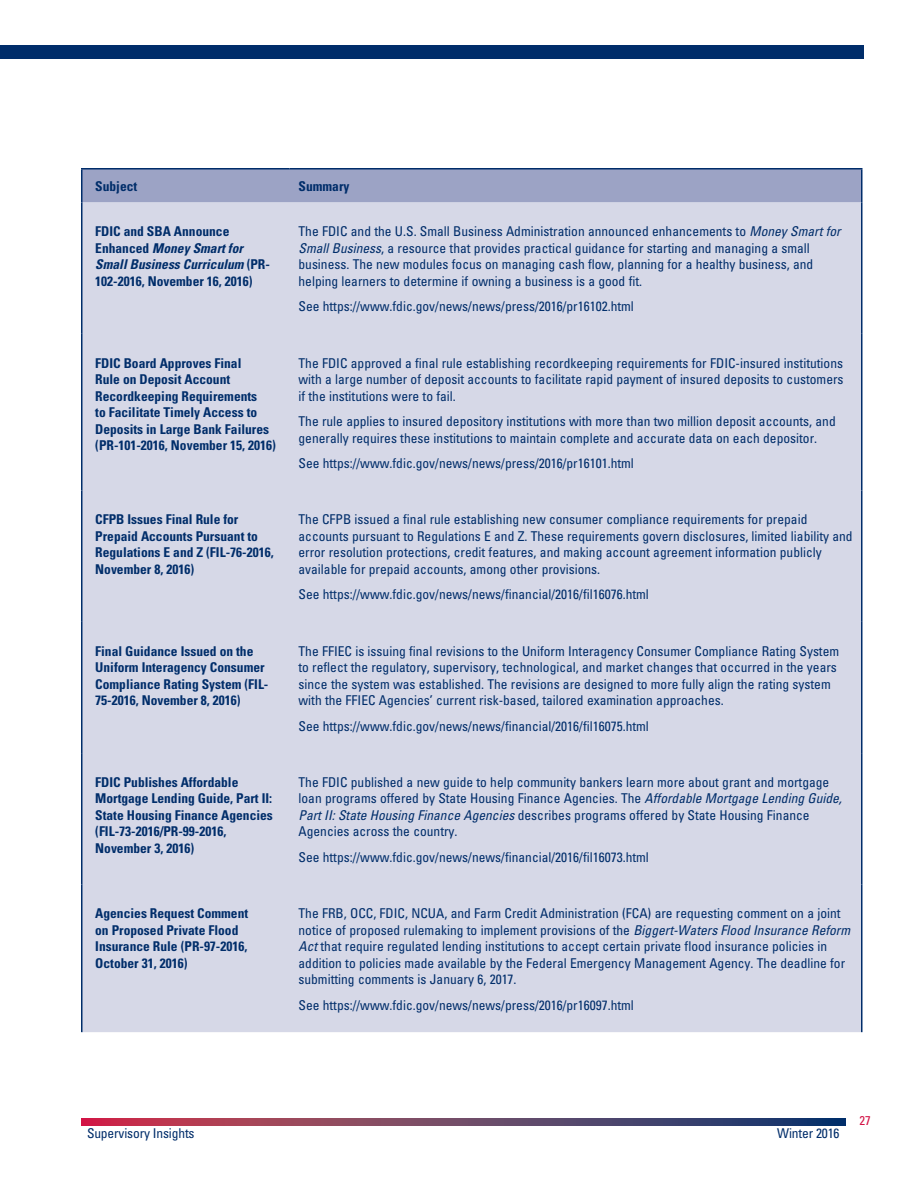
<style>
.page{position:relative;width:918px;height:1188px;background:#fff}
.page>*{position:absolute;margin:0;border:0;box-sizing:border-box;transform-origin:0 0}
.TableText_NoRule{font:condensed 13.5px/16.5px "Univers LT Std";color:#002d6a}
.RoundupTableBold{font:700 condensed 13.5px/16.5px "Univers LT Std";color:#002d6a}
.TableText_NoRule-2{font:700 condensed 13.5px "Univers LT Std";color:#002d6a}
.t1{font:condensed 12.75px "Univers LT Std";color:#d31245}
.s1{font-style:italic}
</style>
<div class="page">
<svg style="left:81px;top:1119px;width:765px;height:6px;background:#704062"></svg>
<div style="left:0;top:45px;width:864px;height:13px;background:#002d6a"></div>
<div style="left:82px;top:170px;width:779px;height:33px;background:#9ca3c5"></div>
<div style="left:82px;top:203px;width:779px;height:829px;background:#d6d8e7"></div>
<hr style="left:81px;top:203px;width:1px;height:131px;background:#002d6a">
<hr style="left:861px;top:203px;width:1px;height:131px;background:#002d6a">
<hr style="left:81px;top:334px;width:1px;height:157px;background:#002d6a">
<hr style="left:861px;top:334px;width:1px;height:157px;background:#002d6a">
<hr style="left:81px;top:491px;width:1px;height:131px;background:#002d6a">
<hr style="left:861px;top:491px;width:1px;height:131px;background:#002d6a">
<hr style="left:81px;top:622px;width:1px;height:131px;background:#002d6a">
<hr style="left:861px;top:622px;width:1px;height:131px;background:#002d6a">
<hr style="left:81px;top:753px;width:1px;height:131px;background:#002d6a">
<hr style="left:861px;top:753px;width:1px;height:131px;background:#002d6a">
<hr style="left:81px;top:884px;width:1px;height:148px;background:#002d6a">
<hr style="left:861px;top:884px;width:1px;height:148px;background:#002d6a">
<hr style="left:81px;top:168px;width:209px;height:2px;background:#002d6a">
<hr style="left:81px;top:169px;width:1px;height:34px;background:#002d6a">
<hr style="left:290px;top:168px;width:572px;height:2px;background:#002d6a">
<hr style="left:861px;top:169px;width:1px;height:34px;background:#002d6a">
<p class="RoundupTableBold" style="left:95px;top:177px;width:44px">Subject</p>
<p class="TableText_NoRule-2" style="left:299px;top:177px;width:52px">Summary</p>
<p class="RoundupTableBold" style="left:95px;top:223px;width:176px">FDIC and SBA Announce<br>Enhanced <span class="s1">Money Smart for<br>Small Business Curriculum</span> (PR-<br>102-2016, November 16, 2016)</p>
<p class="TableText_NoRule" style="left:299px;top:223px;width:544px">The FDIC and the U.S. Small Business Administration announced enhancements to <span class="s1">Money Smart for Small Business</span>, a resource that provides practical guidance for starting and managing a small business. The new modules focus on managing cash flow, planning for a healthy business, and helping learners to determine if owning a business is a good fit.</p>
<p class="TableText_NoRule" style="left:299px;top:298px;width:337px">See https://www.fdic.gov/news/news/press/2016/pr16102.html</p>
<p class="RoundupTableBold" style="left:95px;top:354px;width:182px">FDIC Board Approves Final<br>Rule on Deposit Account<br>Recordkeeping Requirements<br>to Facilitate Timely Access to<br>Deposits in Large Bank Failures (PR-101-2016, November 15, 2016)</p>
<p class="TableText_NoRule" style="left:299px;top:354px;width:547px;text-align:justify">The FDIC approved a final rule establishing recordkeeping requirements for FDIC-insured institutions with a large number of deposit accounts to facilitate rapid payment of insured deposits to customers if the institutions were to fail.</p>
<p class="TableText_NoRule" style="left:299px;top:413px;width:539px">The rule applies to insured depository institutions with more than two million deposit accounts, and generally requires these institutions to maintain complete and accurate data on each depositor.</p>
<p class="TableText_NoRule" style="left:299px;top:455px;width:337px">See https://www.fdic.gov/news/news/press/2016/pr16101.html</p>
<p class="RoundupTableBold" style="left:95px;top:511px;width:180px">CFPB Issues Final Rule for<br>Prepaid Accounts Pursuant to<br>Regulations E and Z (FIL-76-2016,<br>November 8, 2016)</p>
<p class="TableText_NoRule" style="left:299px;top:511px;width:556px">The CFPB issued a final rule establishing new consumer compliance requirements for prepaid accounts pursuant to Regulations E and Z. These requirements govern disclosures, limited liability and error resolution protections, credit features, and making account agreement information publicly available for prepaid accounts, among other provisions.</p>
<p class="TableText_NoRule" style="left:299px;top:586px;width:352px">See https://www.fdic.gov/news/news/financial/2016/fil16076.html</p>
<p class="RoundupTableBold" style="left:95px;top:642px;width:175px">Final Guidance Issued on the<br>Uniform Interagency Consumer<br>Compliance Rating System (FIL-<br>75-2016, November 8, 2016)</p>
<p class="TableText_NoRule" style="left:299px;top:642px;width:542px">The FFIEC is issuing final revisions to the Uniform Interagency Consumer Compliance Rating System to reflect the regulatory, supervisory, technological, and market changes that occurred in the years since the system was established. The revisions are designed to more fully align the rating system with the FFIEC Agencies’ current risk-based, tailored examination approaches.</p>
<p class="TableText_NoRule" style="left:299px;top:717px;width:352px">See https://www.fdic.gov/news/news/financial/2016/fil16075.html</p>
<p class="RoundupTableBold" style="left:95px;top:774px;width:179px">FDIC Publishes Affordable<br>Mortgage Lending Guide, Part II:<br>State Housing Finance Agencies (FIL-73-2016/PR-99-2016,<br>November 3, 2016)</p>
<p class="TableText_NoRule" style="left:299px;top:774px;width:545px">The FDIC published a new guide to help community bankers learn more about grant and mortgage loan programs offered by State Housing Finance Agencies. The <span class="s1">Affordable Mortgage Lending Guide, Part II: State Housing Finance Agencies</span> describes programs offered by State Housing Finance Agencies across the country.</p>
<p class="TableText_NoRule" style="left:299px;top:849px;width:352px">See https://www.fdic.gov/news/news/financial/2016/fil16073.html</p>
<p class="RoundupTableBold" style="left:95px;top:905px;width:154px">Agencies Request Comment on Proposed Private Flood<br>Insurance Rule (PR-97-2016,<br>October 31, 2016)</p>
<p class="TableText_NoRule" style="left:299px;top:905px;width:553px">The FRB, OCC, FDIC, NCUA, and Farm Credit Administration (FCA) are requesting comment on a joint notice of proposed rulemaking to implement provisions of the <span class="s1">Biggert-Waters Flood Insurance Reform Act</span> that require regulated lending institutions to accept certain private flood insurance policies in addition to policies made available by the Federal Emergency Management Agency. The deadline for submitting comments is January 6, 2017.</p>
<p class="TableText_NoRule" style="left:299px;top:996px;width:337px">See https://www.fdic.gov/news/news/press/2016/pr16097.html</p>
<p class="TableText_NoRule" style="left:87px;top:1125px;width:109px">Supervisory Insights</p>
<p class="TableText_NoRule" style="left:777px;top:1125px;width:64px">Winter 2016</p>
<p class="t1" style="left:860px;top:1112px;width:13px">27</p>
</div>
